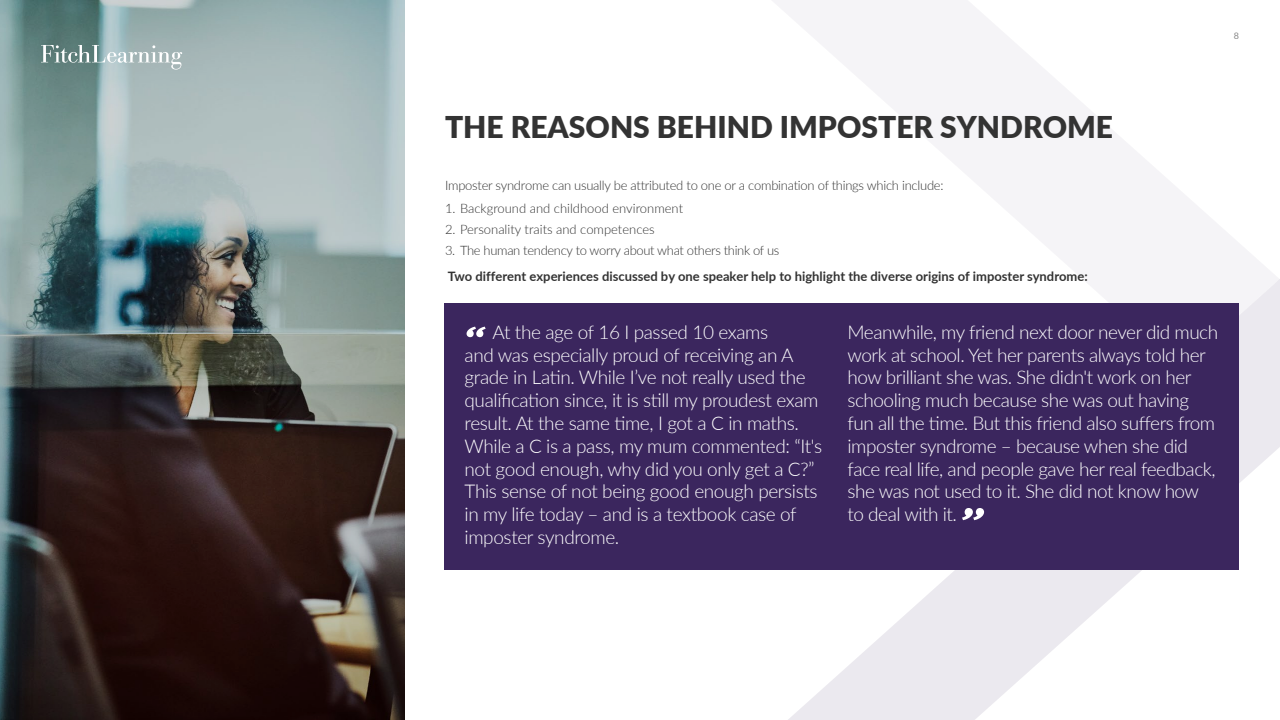
<style>
.page{position:relative;width:1280px;height:720px;background:#fff}
.page>*{position:absolute;margin:0;border:0;box-sizing:border-box;transform-origin:0 0}
.t1{font:900 30px "Lato";color:#333}
.t2{font:300 19px/22.8px "Lato";letter-spacing:-.025em;color:#fff}
.t3{font:300 13px "Lato";letter-spacing:-.02em;color:#333}
.t4{font:700 13px "Lato";color:#333}
.t5{font:300 13px "Lato";color:#333}
.t6{font:9px "Lato";color:#858585}
</style>
<div class="page">
<svg style="left:788px;top:367px;width:492px;height:353px"></svg>
<svg style="left:772px;top:0;width:508px;height:367px"></svg>
<img style="left:0;top:0;width:405px;height:720px">
<div style="left:445px;top:303px;width:794px;height:267px;background:#3b265e"></div>
<svg style="left:467px;top:327px;width:19px;height:10px"></svg>
<svg style="left:962px;top:508px;width:22px;height:12px"></svg>
<svg style="left:41px;top:45px;width:141px;height:25px;background:#9db2b1"></svg>
<p class="t6" style="left:1234px;top:30px;width:7px">8</p>
<h1 class="t1" style="left:445px;top:105px;width:670px">THE REASONS BEHIND IMPOSTER SYNDROME</h1>
<p class="t3" style="left:445px;top:176px;width:500px">Imposter syndrome can usually be attributed to one or a combination of things which include:</p>
<p class="t5" style="left:445px;top:200px;width:240px">1. Background and childhood environment</p>
<p class="t5" style="left:445px;top:221px;width:211px">2. Personality traits and competences</p>
<p class="t3" style="left:445px;top:242px;width:336px">3. The human tendency to worry about what others think of us</p>
<p class="t4" style="left:448px;top:267px;width:642px">Two different experiences discussed by one speaker help to highlight the diverse origins of imposter syndrome:</p>
<p class="t2" style="left:465px;top:320px;width:359px;text-indent:28px">At the age of 16 I passed 10 exams<br>and was especially proud of receiving an A grade in Latin. While I’ve not really used the qualification since, it is still my proudest exam result. At the same time, I got a C in maths.<br>While a C is a pass, my mum commented: “It's not good enough, why did you only get a C?” This sense of not being good enough persists in my life today – and is a textbook case of imposter syndrome.</p>
<p class="t2" style="left:847px;top:320px;width:372px">Meanwhile, my friend next door never did much work at school. Yet her parents always told her how brilliant she was. She didn't work on her schooling much because she was out having fun all the time. But this friend also suffers from imposter syndrome – because when she did face real life, and people gave her real feedback, she was not used to it. She did not know how to deal with it.</p>
</div>
